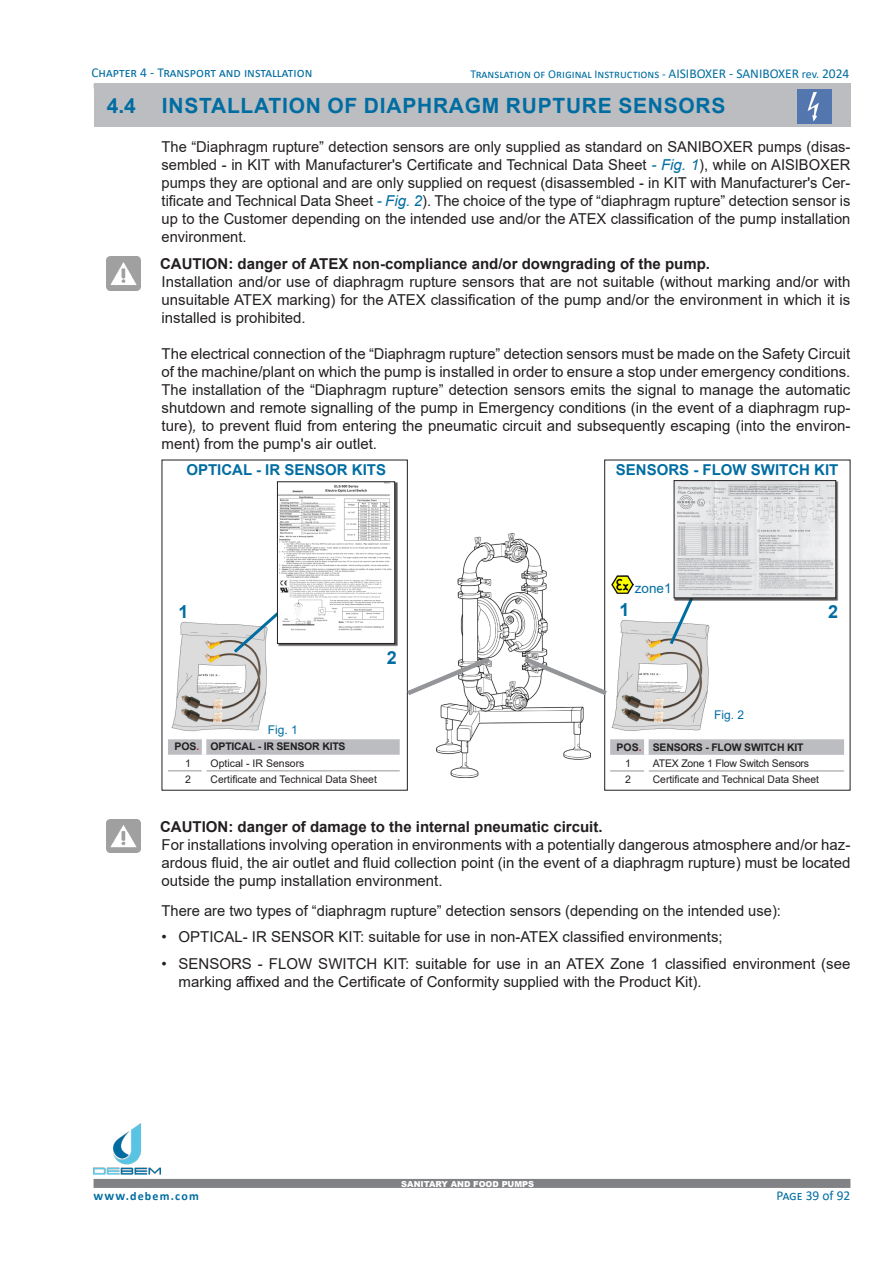
<style>
.page{position:relative;width:893px;height:1263px;background:#fff}
.page>*{position:absolute;margin:0;border:0;box-sizing:border-box;transform-origin:0 0}
.t1{font:700 21px "Arial";letter-spacing:.035em;color:#006da2}
.t2{font:700 18px "Arial";color:#006da2}
.t3{font:15px/18px "Arial";color:#231f20;text-align:justify}
._3-Base_GRASS__10_NERO_-_ING{font:700 15px "Arial";color:#231f20}
.t4{font:700 15px "Arial";color:#006da2}
.t5{font:13.5px "Calibri";color:#006da2}
.t6{font:13.5px "Arial";color:#006da2}
.t7{font:12px "Calibri";color:#006da2}
.t8{font:700 12px "Calibri";letter-spacing:.1em;color:#006da2}
.t9{font:12px "Arial";color:#006da2}
.t10{font:10.5px "Arial";color:#231f20}
.t11{font:700 10.5px "Arial";letter-spacing:-.02em;color:#231f20}
.t12{font:10.5px "Arial";letter-spacing:-.02em;color:#231f20}
.t13{font:900 8.25px "Arial";color:#fff}
.s1{font-size:13.5px}
.s2{font-style:italic;color:#006da2}
.s3{font-style:italic}
.s4{color:#d1232a}
</style>
<div class="page">
<img style="left:436px;top:533px;width:154px;height:244px">
<img style="left:171px;top:621px;width:96px;height:111px">
<svg style="left:406px;top:653px;width:89px;height:46px"></svg>
<svg style="left:231px;top:609px;width:51px;height:47px"></svg>
<img style="left:611px;top:620px;width:99px;height:111px">
<svg style="left:667px;top:594px;width:29px;height:54px"></svg>
<div style="left:674px;top:481px;width:165px;height:119px;background:#231f20;opacity:.75"></div>
<img style="left:676px;top:482px;width:158px;height:114px">
<div style="left:674px;top:480px;width:162px;height:118px;border:1px solid #231f20"></div>
<img style="left:612px;top:575px;width:21px;height:19px">
<div style="left:278px;top:482px;width:119px;height:164px;background:#504d4d"></div>
<div style="left:277px;top:482px;width:118px;height:161px;background:#fff"></div>
<img style="left:279px;top:483px;width:113px;height:148px">
<div style="left:277px;top:481px;width:118px;height:163px;border:1px solid #231f20"></div>
<div style="left:94px;top:1179px;width:756px;height:9px;background:#808285"></div>
<img style="left:93px;top:1124px;width:67px;height:50px">
<div style="left:94px;top:83px;width:756px;height:44px;background:#bcbdc0"></div>
<img style="left:797px;top:89px;width:34px;height:34px">
<img style="left:106px;top:257px;width:34px;height:34px">
<img style="left:106px;top:819px;width:34px;height:34px">
<svg style="left:519px;top:653px;width:93px;height:46px"></svg>
<svg style="left:610px;top:739px;width:234px;height:16px;background:#bebec1"></svg>
<hr style="left:610px;top:770px;width:34px;height:1px;background:#939598">
<hr style="left:649px;top:770px;width:195px;height:1px;background:#939598">
<div style="left:644px;top:738px;width:5px;height:17px;background:#fff"></div>
<svg style="left:168px;top:739px;width:232px;height:16px;background:#bebfc2"></svg>
<hr style="left:168px;top:770px;width:34px;height:1px;background:#939598">
<hr style="left:206px;top:770px;width:194px;height:1px;background:#939598">
<hr style="left:202px;top:738px;width:4px;height:17px;background:#fff">
<p class="t5" style="left:91px;top:63px;width:223px">Chapter 4 - Transport and installation</p>
<p class="t7" style="left:470px;top:66px;width:380px">Translation of Original Instructions - <span class="s1">AISIBOXER - SANIBOXER</span> rev. <span class="s1">2024</span></p>
<p class="t1" style="left:107px;top:91px;width:620px">4.4 INSTALLATION OF DIAPHRAGM RUPTURE SENSORS</p>
<p class="t3" style="left:162px;top:138px;width:690px">The “Diaphragm rupture” detection sensors are only supplied as standard on SANIBOXER pumps (disas&shy;sembled - in KIT with Manufacturer's Certificate and Technical Data Sheet <span class="s2">- Fig. 1</span>), while on AISIBOXER pumps they are optional and are only supplied on request (disassembled - in KIT with Manufacturer's Cer&shy;tificate and Technical Data Sheet <span class="s2">- Fig. 2</span>). The choice of the type of “diaphragm rupture” detection sensor is up to the Customer depending on the intended use and/or the ATEX classification of the pump installation environment.</p>
<p class="_3-Base_GRASS__10_NERO_-_ING" style="left:160px;top:254px;width:552px">CAUTION: danger of ATEX non-compliance and/or downgrading of the pump.</p>
<p class="t3" style="left:162px;top:273px;width:690px">Installation and/or use of diaphragm rupture sensors that are not suitable (without marking and/or with unsuitable ATEX marking) for the ATEX classification of the pump and/or the environment in which it is installed is prohibited.</p>
<p class="t3" style="left:162px;top:345px;width:690px">The electrical connection of the “Diaphragm rupture” detection sensors must be made on the Safety Circuit of the machine/plant on which the pump is installed in order to ensure a stop under emergency conditions.</p>
<p class="t3" style="left:162px;top:381px;width:690px">The installation of the “Diaphragm rupture” detection sensors emits the signal to manage the automatic shutdown and remote signalling of the pump in Emergency conditions (in the event of a diaphragm rup&shy;ture)<span class="s3">,</span> to prevent fluid from entering the pneumatic circuit and subsequently escaping (into the environ&shy;ment) from the pump's air outlet.</p>
<p class="t4" style="left:186px;top:460px;width:201px">OPTICAL - IR SENSOR KITS</p>
<p class="t2" style="left:178px;top:599px;width:12px">1</p>
<p class="t2" style="left:387px;top:645px;width:12px">2</p>
<p class="t9" style="left:268px;top:721px;width:32px">Fig. 1</p>
<p class="t11" style="left:174px;top:739px;width:27px">POS<span class="s4">.</span></p>
<p class="t11" style="left:211px;top:739px;width:136px">OPTICAL - IR SENSOR KITS</p>
<p class="t10" style="left:185px;top:756px;width:7px">1</p>
<p class="t10" style="left:211px;top:756px;width:95px">Optical - IR Sensors</p>
<p class="t10" style="left:185px;top:772px;width:7px">2</p>
<p class="t10" style="left:211px;top:772px;width:168px">Certificate and Technical Data Sheet</p>
<p class="t4" style="left:616px;top:460px;width:224px">SENSORS - FLOW SWITCH KIT</p>
<p class="t6" style="left:635px;top:579px;width:38px">zone1</p>
<p class="t2" style="left:620px;top:596px;width:12px">1</p>
<p class="t2" style="left:828px;top:599px;width:12px">2</p>
<p class="t9" style="left:714px;top:706px;width:32px">Fig. 2</p>
<p class="t11" style="left:617px;top:739px;width:27px">POS<span class="s4">.</span></p>
<p class="t11" style="left:653px;top:739px;width:152px">SENSORS - FLOW SWITCH KIT</p>
<p class="t10" style="left:625px;top:756px;width:7px">1</p>
<p class="t12" style="left:653px;top:756px;width:158px">ATEX Zone 1 Flow Switch Sensors</p>
<p class="t10" style="left:625px;top:772px;width:7px">2</p>
<p class="t10" style="left:653px;top:772px;width:168px">Certificate and Technical Data Sheet</p>
<p class="_3-Base_GRASS__10_NERO_-_ING" style="left:160px;top:816px;width:444px">CAUTION: danger of damage to the internal pneumatic circuit.</p>
<p class="t3" style="left:162px;top:835px;width:690px">For installations involving operation in environments with a potentially dangerous atmosphere and/or haz&shy;ardous fluid, the air outlet and fluid collection point (in the event of a diaphragm rupture) must be located outside the pump installation environment.</p>
<p class="t3" style="left:162px;top:901px;width:621px">There are two types of “diaphragm rupture” detection sensors (depending on the intended use):</p>
<p class="t3" style="left:162px;top:928px;width:563px">• OPTICAL- IR SENSOR KIT: suitable for use in non-ATEX classified environments;</p>
<p class="t3" style="left:179px;top:954px;width:673px;text-indent:-17px">• SENSORS - FLOW SWITCH KIT: suitable for use in an ATEX Zone 1 classified environment (see marking affixed and the Certificate of Conformity supplied with the Product Kit).</p>
<p class="t8" style="left:94px;top:1187px;width:107px">www.debem.com</p>
<p class="t13" style="left:401px;top:1178px;width:134px">SANITARY AND FOOD PUMPS</p>
<p class="t5" style="left:776px;top:1186px;width:76px">Page 39 of 92</p>
</div>
